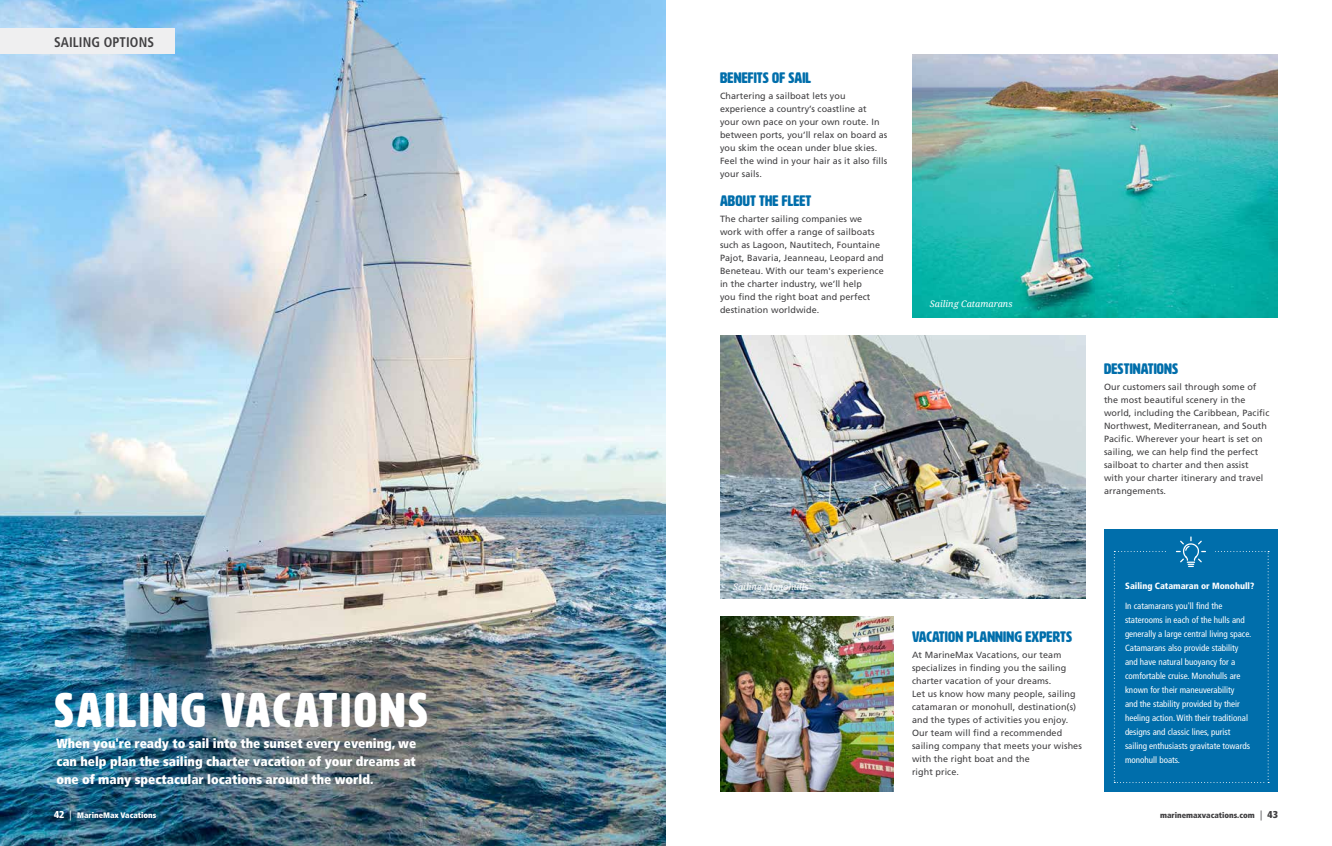
<style>
.page{position:relative;width:1332px;height:846px;background:#fff}
.page>*{position:absolute;margin:0;border:0;box-sizing:border-box;transform-origin:0 0}
.t1{font:48px "HWT Artz";letter-spacing:.07em;color:#fff}
.t2{font:15px "HWT Artz";letter-spacing:.01em;color:#006eab}
.t3{font:700 condensed 14px "Frutiger LT Std";letter-spacing:.01em;color:#414042;scale:.95 1}
.t4{font:900 condensed 13px/18px "Frutiger LT Std";color:#fff;text-align:justify}
.t5{font:9px/13px "Frutiger LT Std";letter-spacing:.01em;color:#414042}
.t6{font:condensed 9px/14px "Frutiger LT Std";color:#fff}
.t7{font:italic 9px "Droid Serif";color:#fff}
.t8{font:900 condensed 9px "Frutiger LT Std";color:#fff}
.t9{font:900 condensed 8px "Frutiger LT Std";color:#414042}
.t10{font:900 condensed 8px "Frutiger LT Std";color:#fff}
.s1{font-size:10px}
.s2{font-weight:300;font-stretch:normal;font-size:10px}
</style>
<div class="page">
<img style="left:0;top:0;width:666px;height:846px">
<img style="left:720px;top:336px;width:366px;height:263px">
<div style="left:1104px;top:530px;width:174px;height:262px;background:#006eab"></div>
<svg style="left:1114px;top:536px;width:155px;height:247px"></svg>
<img style="left:720px;top:617px;width:174px;height:175px">
<img style="left:912px;top:54px;width:366px;height:264px">
<div style="left:0;top:28px;width:175px;height:25px;background:#efeff0"></div>
<h3 class="t3" style="left:54px;top:34px;width:107px">SAILING OPTIONS</h3>
<h1 class="t1" style="left:54px;top:685px;width:374px">SAILING VACATIONS</h1>
<h3 class="t4" style="left:56px;top:734px;width:361px">When you're ready to sail into the sunset every evening, we can help plan the sailing charter vacation of your dreams at one of many spectacular locations around the world.</h3>
<p class="t10" style="left:54px;top:810px;width:104px"><span class="s1">42</span> <span class="s2">|</span> MarineMax Vacations</p>
<h2 class="t2" style="left:720px;top:69px;width:93px">BENEFITS OF SAIL</h2>
<p class="t5" style="left:720px;top:89px;width:169px">Chartering a sailboat lets you experience a country’s coastline at your own pace on your own route. In between ports, you’ll relax on board as you skim the ocean under blue skies.<br>Feel the wind in your hair as it also fills your sails.</p>
<h2 class="t2" style="left:720px;top:192px;width:93px">ABOUT THE FLEET</h2>
<p class="t5" style="left:720px;top:212px;width:165px">The charter sailing companies we work with offer a range of sailboats such as Lagoon, Nautitech, Fountaine Pajot, Bavaria, Jeanneau, Leopard and Beneteau. With our team's experience in the charter industry, we’ll help<br>you find the right boat and perfect destination worldwide.</p>
<p class="t7" style="left:930px;top:298px;width:84px">Sailing Catamarans</p>
<h2 class="t2" style="left:1104px;top:361px;width:76px">DESTINATIONS</h2>
<p class="t5" style="left:1104px;top:381px;width:167px">Our customers sail through some of the most beautiful scenery in the world, including the Caribbean, Pacific Northwest, Mediterranean, and South Pacific. Wherever your heart is set on sailing, we can help find the perfect sailboat to charter and then assist with your charter itinerary and travel arrangements.</p>
<p class="t7" style="left:733px;top:581px;width:77px">Sailing Monohulls</p>
<h2 class="t2" style="left:912px;top:628px;width:161px">VACATION PLANNING EXPERTS</h2>
<p class="t5" style="left:912px;top:648px;width:171px">At MarineMax Vacations, our team specializes in finding you the sailing charter vacation of your dreams.<br>Let us know how many people, sailing catamaran or monohull, destination(s) and the types of activities you enjoy.<br>Our team will find a recommended sailing company that meets your wishes with the right boat and the<br>right price.</p>
<p class="t8" style="left:1125px;top:580px;width:131px">Sailing Catamaran or Monohull?</p>
<p class="t6" style="left:1125px;top:599px;width:128px">In catamarans you'll find the staterooms in each of the hulls and generally a large central living space.<br>Catamarans also provide stability and have natural buoyancy for a comfortable cruise. Monohulls are known for their maneuverability<br>and the stability provided by their heeling action. With their traditional designs and classic lines, purist sailing enthusiasts gravitate towards monohull boats.</p>
<p class="t9" style="left:1160px;top:810px;width:119px">marinemaxvacations.com <span class="s2">|</span> <span class="s1">43</span></p>
</div>
